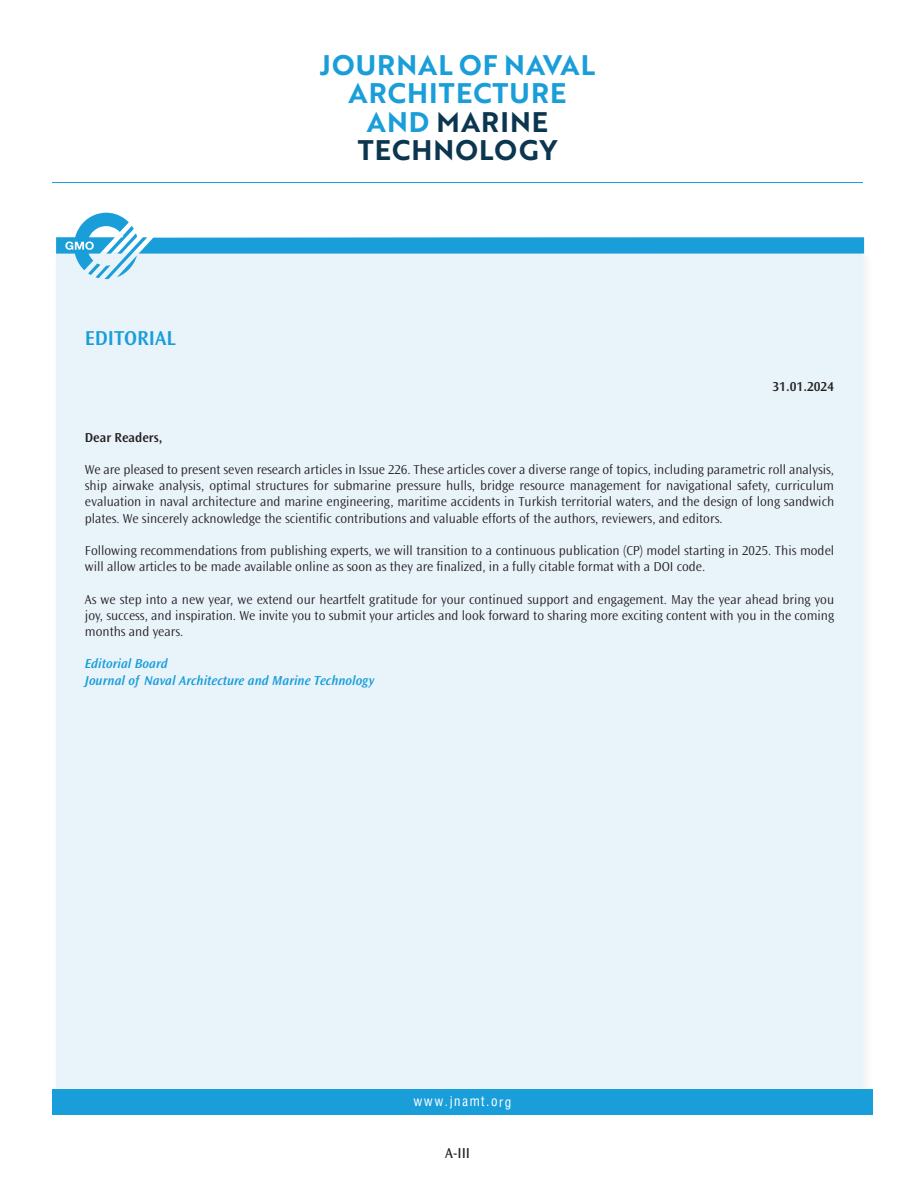
<style>
.page{position:relative;width:915px;height:1191px;background:#fff}
.page>*{position:absolute;margin:0;border:0;box-sizing:border-box;transform-origin:0 0}
.t1{font:700 27.6px/28.3px "Brother 1816";letter-spacing:.04em;color:#199eda;text-align:center}
.EDITORIAL_BASLIK-ANA{font:600 21px "Ocean Sans Std";color:#199eda}
.t2{font:15px "Ocean Sans Std";color:#231f20}
.EDİTORIAL_YAZI{font:300 13.5px/16.2px "Ocean Sans Std";color:#231f20;text-align:justify}
.EDİTORIAL_YAZI-2{font:italic 600 13.5px "Ocean Sans Std";color:#199eda}
.EDİTORIAL_YAZI-3{font:600 13.5px "Ocean Sans Std";color:#231f20}
.EDİTORNIAL-TARİH{font:600 13.5px "Ocean Sans Std";color:#231f20}
.t3{font:13.35px "Swiss Condensed Tr";color:#fff}
.s1{color:#0c3650}
</style>
<div class="page">
<hr style="left:52px;top:182px;width:810px;height:1px;background:#199eda">
<div style="left:56px;top:253px;width:806px;height:848px;background:#e9f3fa"></div>
<svg style="left:56px;top:213px;width:807px;height:66px"></svg>
<svg style="left:65px;top:241px;width:29px;height:9px"></svg>
<div style="left:52px;top:1088px;width:820px;height:26px;background:#199eda"></div>
<p class="EDITORIAL_BASLIK-ANA" style="left:85px;top:326px;width:92px">EDITORIAL</p>
<h1 class="t1" style="left:319px;top:50px;width:277px">JOURNAL OF NAVAL<br>ARCHITECTURE<br>AND <span class="s1">MARINE<br>TECHNOLOGY</span></h1>
<p class="EDİTORNIAL-TARİH" style="left:772px;top:379px;width:63px">31.01.2024</p>
<p class="EDİTORIAL_YAZI-3" style="left:85px;top:429px;width:79px">Dear Readers,</p>
<p class="EDİTORIAL_YAZI" style="left:85px;top:461px;width:750px">We are pleased to present seven research articles in Issue 226. These articles cover a diverse range of topics, including parametric roll analysis, ship airwake analysis, optimal structures for submarine pressure hulls, bridge resource management for navigational safety, curriculum evaluation in naval architecture and marine engineering, maritime accidents in Turkish territorial waters, and the design of long sandwich plates. We sincerely acknowledge the scientific contributions and valuable efforts of the authors, reviewers, and editors.</p>
<p class="EDİTORIAL_YAZI" style="left:85px;top:542px;width:750px">Following recommendations from publishing experts, we will transition to a continuous publication (CP) model starting in 2025. This model will allow articles to be made available online as soon as they are finalized, in a fully citable format with a DOI code.</p>
<p class="EDİTORIAL_YAZI" style="left:85px;top:591px;width:750px">As we step into a new year, we extend our heartfelt gratitude for your continued support and engagement. May the year ahead bring you joy, success, and inspiration. We invite you to submit your articles and look forward to sharing more exciting content with you in the coming months and years.</p>
<p class="EDİTORIAL_YAZI-2" style="left:85px;top:656px;width:84px">Editorial Board</p>
<p class="EDİTORIAL_YAZI-2" style="left:85px;top:673px;width:291px">Journal of Naval Architecture and Marine Technology</p>
<p class="t3" style="left:413px;top:1092px;width:99px;rotate:1deg">www.jnamt.org</p>
<p class="t2" style="left:445px;top:1144px;width:26px">A-III</p>
</div>
